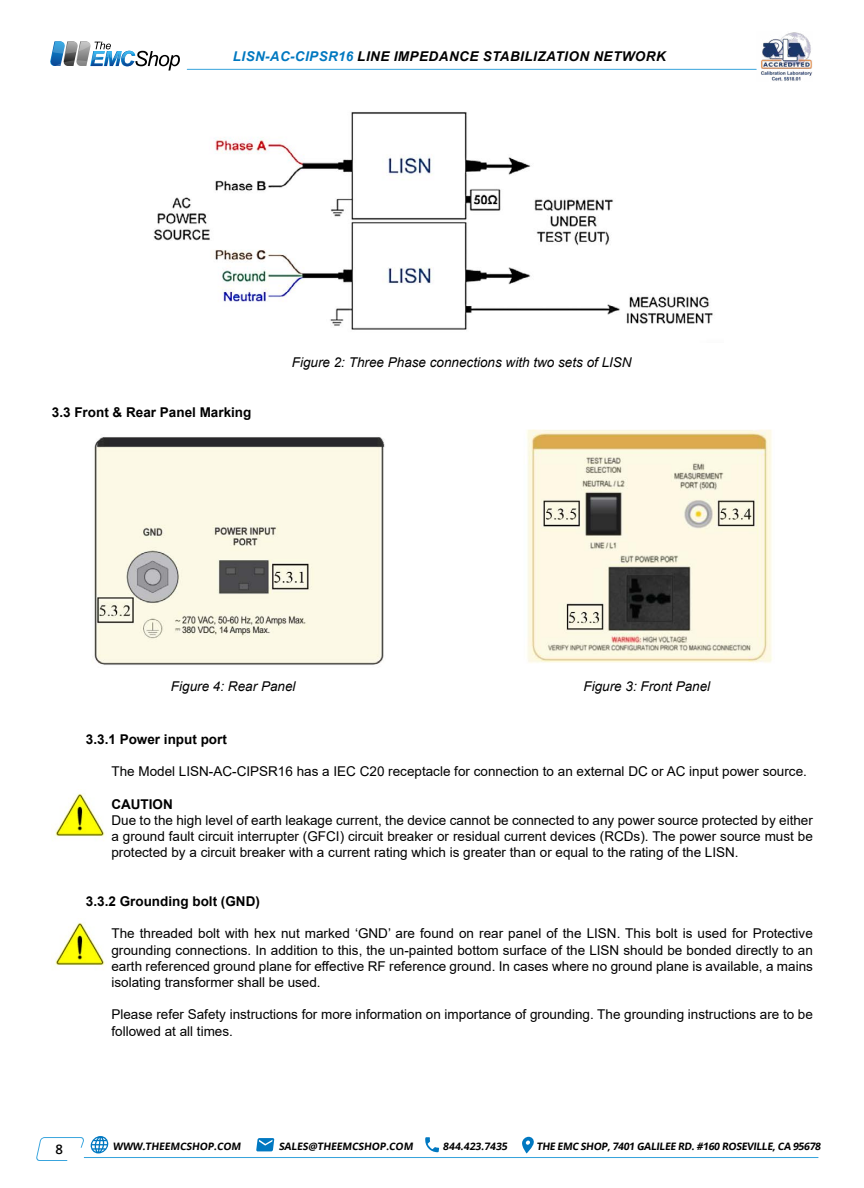
<style>
.page{position:relative;width:864px;height:1188px;background:#fff}
.page>*{position:absolute;margin:0;border:0;box-sizing:border-box;transform-origin:0 0}
.t1{font:13.5px/16.2px "Arial";color:#000;text-align:justify}
.t2{font:italic 13.5px "Arial";color:#000}
.t3{font:700 13.5px "Arial";color:#000}
.t4{font:italic 700 13.5px "Arial";letter-spacing:.035em;color:#000}
.t5{font:600 13.2px "Open Sans";color:#000}
.t6{font:700 10.35px "Open Sans";color:#000}
.s1{color:#0078c0}
</style>
<div class="page">
<hr style="left:84px;top:1157px;width:734px;height:1px;background:#39a4dc">
<svg style="left:522px;top:1137px;width:12px;height:16px"></svg>
<svg style="left:425px;top:1137px;width:14px;height:15px"></svg>
<svg style="left:256px;top:1138px;width:18px;height:13px"></svg>
<svg style="left:36px;top:1136px;width:73px;height:25px"></svg>
<svg style="left:50px;top:41px;width:130px;height:30px"></svg>
<hr style="left:187px;top:69px;width:569px;height:1px;background:#39a4dc">
<img style="left:761px;top:32px;width:52px;height:49px">
<img style="left:94px;top:429px;width:678px;height:236px">
<img style="left:153px;top:112px;width:560px;height:218px">
<img style="left:55px;top:922px;width:50px;height:46px">
<img style="left:55px;top:793px;width:50px;height:46px">
<p class="t4" style="left:233px;top:47px;width:435px"><span class="s1">LISN-AC-CIPSR16</span> LINE IMPEDANCE STABILIZATION NETWORK</p>
<p class="t3" style="left:52px;top:402px;width:201px">3.3 Front &amp; Rear Panel Marking</p>
<p class="t2" style="left:292px;top:354px;width:341px">Figure 2: Three Phase connections with two sets of LISN</p>
<p class="t2" style="left:171px;top:677px;width:126px">Figure 4: Rear Panel</p>
<p class="t2" style="left:584px;top:677px;width:128px">Figure 3: Front Panel</p>
<p class="t3" style="left:86px;top:730px;width:143px">3.3.1 Power input port</p>
<p class="t1" style="left:111px;top:764px;width:697px">The Model LISN-AC-CIPSR16 has a IEC C20 receptacle for connection to an external DC or AC input power source.</p>
<p class="t3" style="left:111px;top:795px;width:63px">CAUTION</p>
<p class="t1" style="left:111px;top:812px;width:703px">Due to the high level of earth leakage current, the device cannot be connected to any power source protected by either a ground fault circuit interrupter (GFCI) circuit breaker or residual current devices (RCDs). The power source must be protected by a circuit breaker with a current rating which is greater than or equal to the rating of the LISN.</p>
<p class="t3" style="left:86px;top:892px;width:176px">3.3.2 Grounding bolt (GND)</p>
<p class="t1" style="left:111px;top:926px;width:703px">The threaded bolt with hex nut marked ‘GND’ are found on rear panel of the LISN. This bolt is used for Protective grounding connections. In addition to this, the un-painted bottom surface of the LISN should be bonded directly to an earth referenced ground plane for effective RF reference ground. In cases where no ground plane is available, a mains isolating transformer shall be used.</p>
<p class="t1" style="left:111px;top:1007px;width:703px">Please refer Safety instructions for more information on importance of grounding. The grounding instructions are to be followed at all times.</p>
<p class="t5" style="left:55px;top:1140px;width:9px">8</p>
<p class="t6" style="left:113px;top:1139px;width:131px">WWW.THEEMCSHOP.COM</p>
<p class="t6" style="left:279px;top:1139px;width:138px">SALES@THEEMCSHOP.COM</p>
<p class="t6" style="left:443px;top:1139px;width:68px">844.423.7435</p>
<p class="t6" style="left:536px;top:1139px;width:288px">THE EMC SHOP,7401 GALILEE RD.#160 ROSEVILLE,CA 95678</p>
</div>
